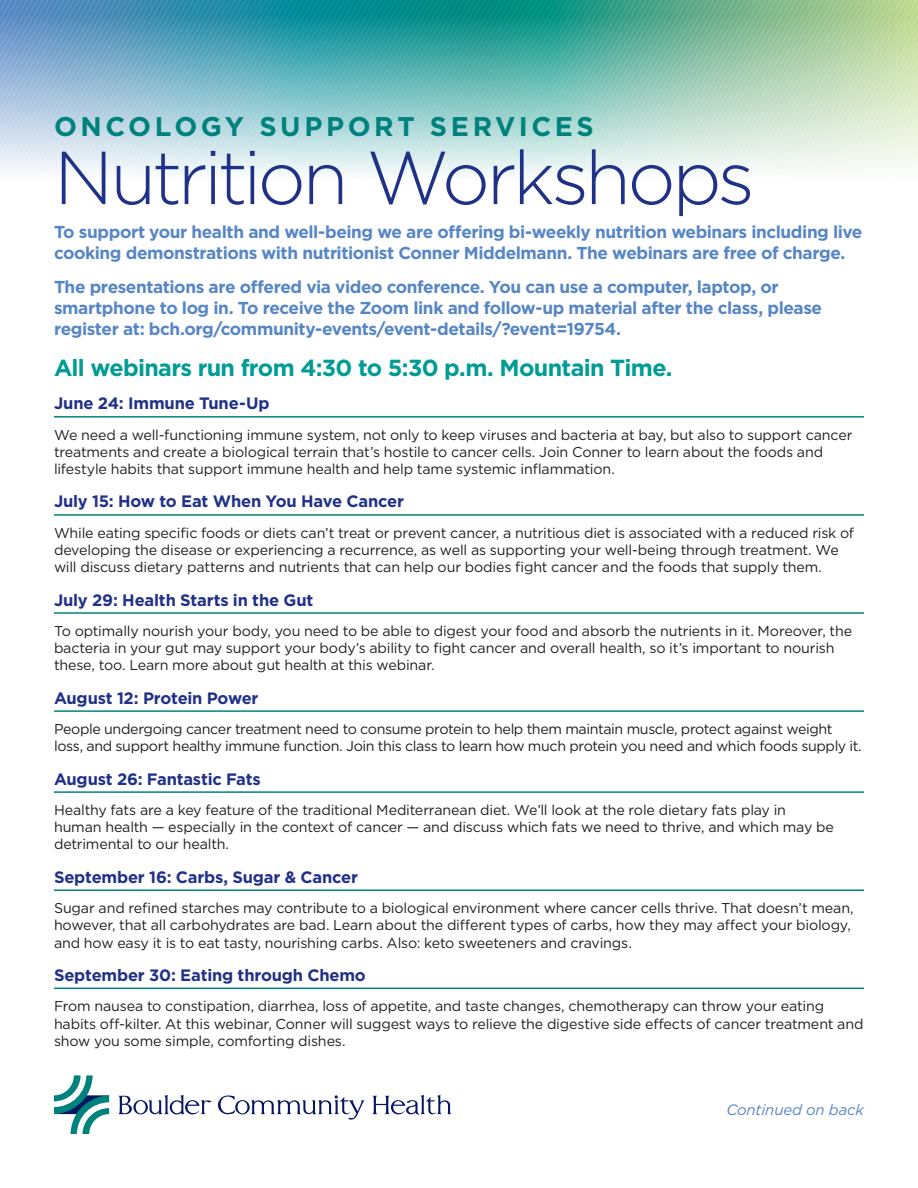
<style>
.page{position:relative;width:918px;height:1188px;background:#fff}
.page>*{position:absolute;margin:0;border:0;box-sizing:border-box;transform-origin:0 0}
.t1{font:300 75px "Gotham";letter-spacing:-.055em;color:#203188}
.t2{font:700 27px "Gotham";letter-spacing:.13em;color:#00827c}
.t3{font:700 23.25px "Gotham";letter-spacing:-.03em;color:#009c95}
.t4{font:700 17.25px/20.7px "Gotham";letter-spacing:-.025em;color:#5786c5}
.t5{font:700 16.5px "Gotham";letter-spacing:-.01em;color:#203188}
.t6{font:italic 15px "Gotham";letter-spacing:-.01em;color:#5786c5}
.t7{font:14.25px/17.1px "Gotham";letter-spacing:-.015em;color:#231f20}
</style>
<div class="page">
<svg style="left:289px;top:0;width:629px;height:174px"></svg>
<svg style="left:0;top:0;width:289px;height:174px"></svg>
<hr style="left:54px;top:416px;width:810px;height:2px;background:#00827c">
<hr style="left:54px;top:514px;width:810px;height:2px;background:#00827c">
<hr style="left:54px;top:612px;width:810px;height:2px;background:#00827c">
<hr style="left:54px;top:710px;width:810px;height:2px;background:#00827c">
<hr style="left:54px;top:791px;width:810px;height:2px;background:#00827c">
<hr style="left:54px;top:889px;width:810px;height:2px;background:#00827c">
<hr style="left:54px;top:988px;width:810px;height:1px;background:#00827c">
<svg style="left:118px;top:1095px;width:93px;height:20px"></svg>
<svg style="left:217px;top:1095px;width:148px;height:25px"></svg>
<svg style="left:372px;top:1095px;width:80px;height:20px"></svg>
<svg style="left:54px;top:1075px;width:55px;height:59px"></svg>
<h2 class="t2" style="left:54px;top:108px;width:541px">ONCOLOGY SUPPORT SERVICES</h2>
<h1 class="t1" style="left:54px;top:130px;width:702px">Nutrition Workshops</h1>
<p class="t4" style="left:54px;top:222px;width:810px">To support your health and well-being we are offering bi-weekly nutrition webinars including live cooking demonstrations with nutritionist Conner Middelmann. The webinars are free of charge.</p>
<p class="t4" style="left:54px;top:277px;width:770px">The presentations are offered via video conference. You can use a computer, laptop, or smartphone to log in. To receive the Zoom link and follow-up material after the class, please register at: bch.org/community-events/event-details/?event=19754.</p>
<h3 class="t3" style="left:54px;top:352px;width:620px">All webinars run from 4:30 to 5:30 p.m. Mountain Time.</h3>
<p class="t5" style="left:54px;top:393px;width:217px">June 24: Immune Tune-Up</p>
<p class="t7" style="left:54px;top:426px;width:800px">We need a well-functioning immune system, not only to keep viruses and bacteria at bay, but also to support cancer treatments and create a biological terrain that’s hostile to cancer cells. Join Conner to learn about the foods and lifestyle habits that support immune health and help tame systemic inflammation.</p>
<p class="t5" style="left:54px;top:491px;width:352px">July 15: How to Eat When You Have Cancer</p>
<p class="t7" style="left:54px;top:524px;width:802px">While eating specific foods or diets can’t treat or prevent cancer, a nutritious diet is associated with a reduced risk of developing the disease or experiencing a recurrence, as well as supporting your well-being through treatment. We will discuss dietary patterns and nutrients that can help our bodies fight cancer and the foods that supply them.</p>
<p class="t5" style="left:54px;top:589px;width:261px">July 29: Health Starts in the Gut</p>
<p class="t7" style="left:54px;top:622px;width:800px">To optimally nourish your body, you need to be able to digest your food and absorb the nutrients in it. Moreover, the bacteria in your gut may support your body’s ability to fight cancer and overall health, so it’s important to nourish these, too. Learn more about gut health at this webinar.</p>
<p class="t5" style="left:54px;top:687px;width:206px">August 12: Protein Power</p>
<p class="t7" style="left:54px;top:720px;width:809px">People undergoing cancer treatment need to consume protein to help them maintain muscle, protect against weight loss, and support healthy immune function. Join this class to learn how much protein you need and which foods supply it.</p>
<p class="t5" style="left:54px;top:768px;width:208px">August 26: Fantastic Fats</p>
<p class="t7" style="left:54px;top:801px;width:781px">Healthy fats are a key feature of the traditional Mediterranean diet. We’ll look at the role dietary fats play in human health — especially in the context of cancer — and discuss which fats we need to thrive, and which may be detrimental to our health.</p>
<p class="t5" style="left:54px;top:866px;width:306px">September 16: Carbs, Sugar &amp; Cancer</p>
<p class="t7" style="left:54px;top:899px;width:801px">Sugar and refined starches may contribute to a biological environment where cancer cells thrive. That doesn’t mean, however, that all carbohydrates are bad. Learn about the different types of carbs, how they may affect your biology, and how easy it is to eat tasty, nourishing carbs. Also: keto sweeteners and cravings.</p>
<p class="t5" style="left:54px;top:964px;width:313px">September 30: Eating through Chemo</p>
<p class="t7" style="left:54px;top:998px;width:811px">From nausea to constipation, diarrhea, loss of appetite, and taste changes, chemotherapy can throw your eating habits off-kilter. At this webinar, Conner will suggest ways to relieve the digestive side effects of cancer treatment and show you some simple, comforting dishes.</p>
<p class="t6" style="left:726px;top:1100px;width:139px">Continued on back</p>
</div>
